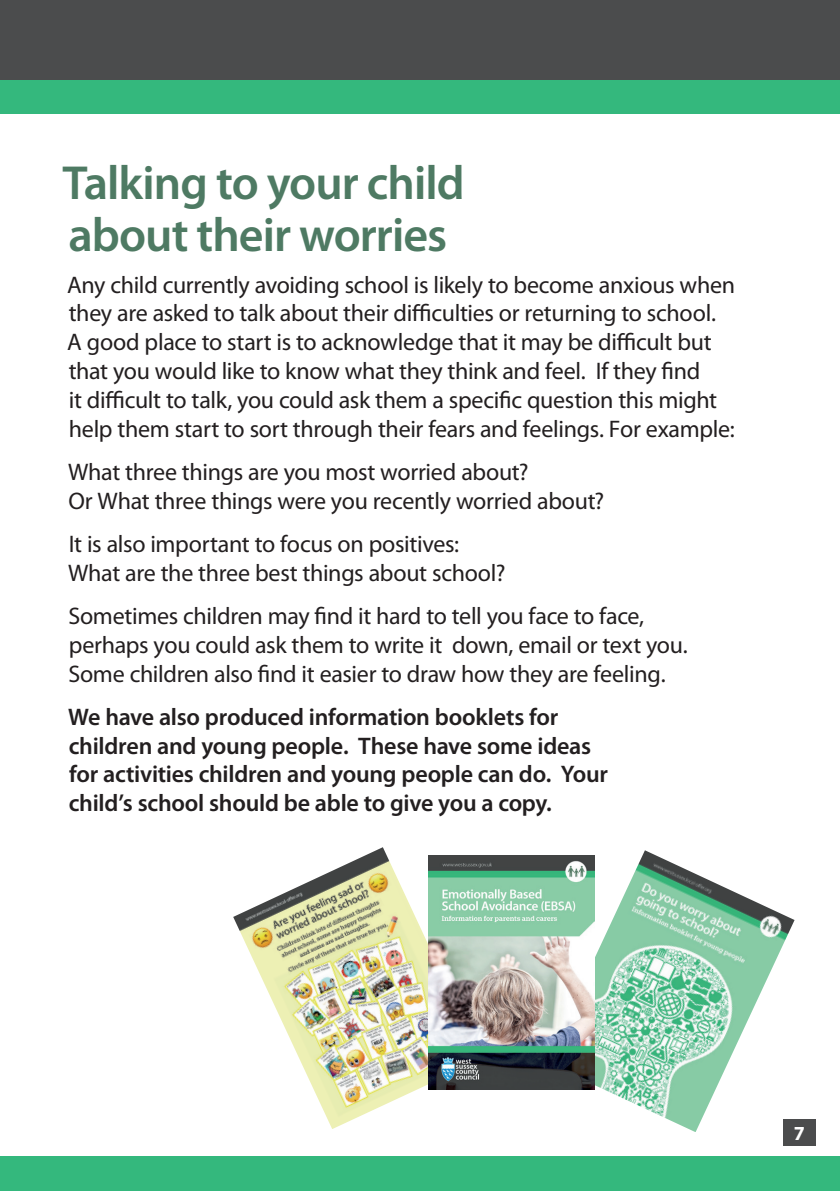
<style>
.page{position:relative;width:840px;height:1191px;background:#fff}
.page>*{position:absolute;margin:0;border:0;box-sizing:border-box;transform-origin:0 0}
.t1{font:600 48px/52px "Myriad Pro";letter-spacing:-.02em;color:#4e7a63}
.t2{font:24px/28.8px "Myriad Pro";letter-spacing:-.015em;color:#231f20}
.t3{font:600 24px/28.8px "Myriad Pro";letter-spacing:-.01em;color:#231f20}
.t4{font:700 20px "Myriad Pro";color:#fff}
</style>
<div class="page">
<div style="left:0;top:79px;width:839px;height:34px;background:#34b87d"></div>
<div style="left:0;top:0;width:839px;height:79px;background:#4b4c4d"></div>
<div style="left:0;top:1157px;width:839px;height:34px;background:#34b87d"></div>
<div style="left:782px;top:1118px;width:33px;height:27px;background:#4b4c4d"></div>
<img style="left:233px;top:847px;width:248px;height:282px">
<img style="left:545px;top:850px;width:249px;height:282px">
<img style="left:428px;top:855px;width:165px;height:234px">
<h1 class="t1" style="left:62px;top:156px;width:403px">Talking to your child about their worries</h1>
<p class="t2" style="left:67px;top:270px;width:669px">Any child currently avoiding school is likely to become anxious when they are asked to talk about their difficulties or returning to school.<br>A good place to start is to acknowledge that it may be difficult but that you would like to know what they think and feel. If they find<br>it difficult to talk, you could ask them a specific question this might help them start to sort through their fears and feelings. For example:</p>
<p class="t2" style="left:68px;top:457px;width:537px">What three things are you most worried about?<br>Or What three things were you recently worried about?</p>
<p class="t2" style="left:68px;top:529px;width:438px">It is also important to focus on positives:<br>What are the three best things about school?</p>
<p class="t2" style="left:68px;top:601px;width:620px">Sometimes children may find it hard to tell you face to face, perhaps you could ask them to write it down, email or text you.<br>Some children also find it easier to draw how they are feeling.</p>
<p class="t3" style="left:68px;top:701px;width:541px">We have also produced information booklets for children and young people. These have some ideas for activities children and young people can do. Your child’s school should be able to give you a copy.</p>
<p class="t4" style="left:793px;top:1119px;width:13px">7</p>
</div>
